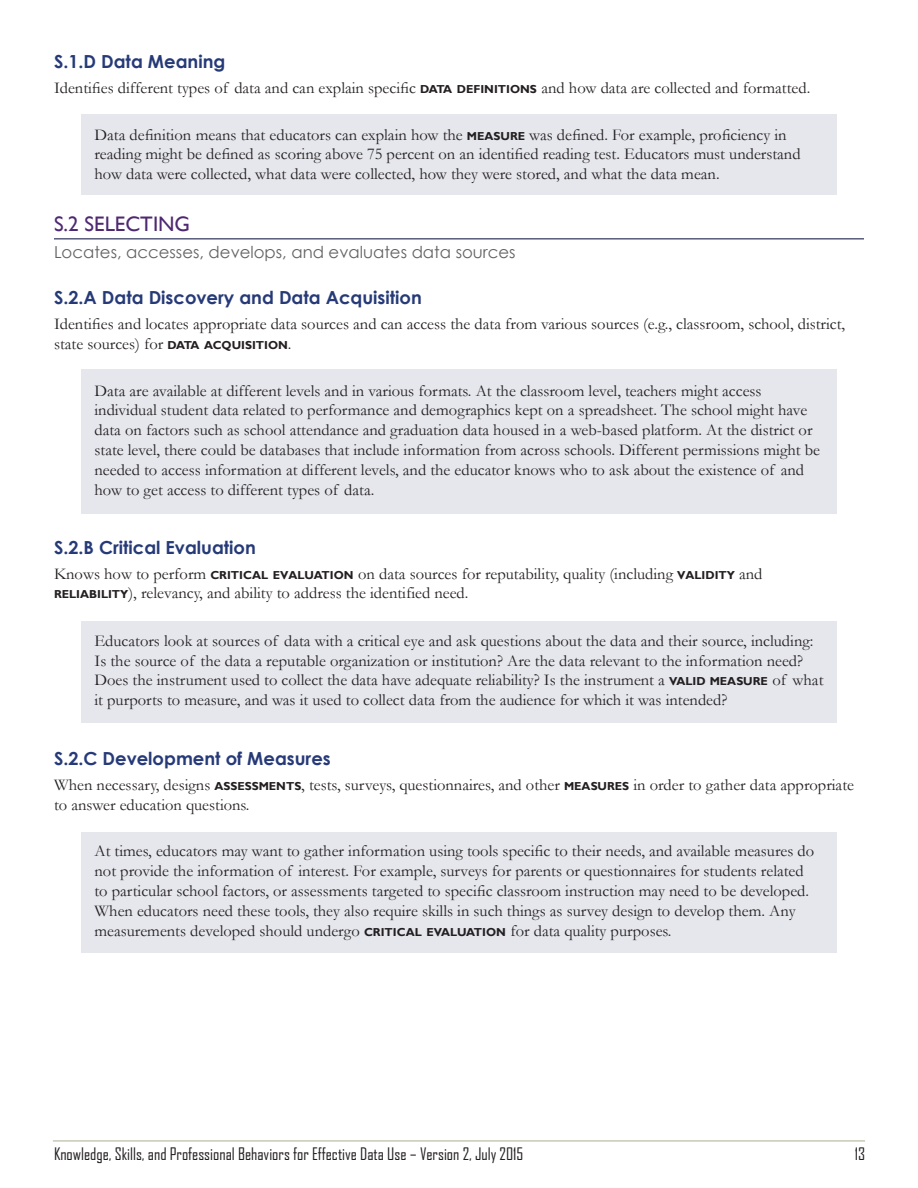
<style>
.page{position:relative;width:918px;height:1188px;background:#fff}
.page>*{position:absolute;margin:0;border:0;box-sizing:border-box;transform-origin:0 0}
.Heading_2{font:21px "Gill Sans";color:#4e2871}
.Heading_3{font:700 18px "Century Gothic";color:#263a78}
.Body_text{font:700 18px "Century Gothic";color:#263a78}
.Clarifying_Informati{font:16.5px/19.8px "Garamond";color:#231f20}
.Body_text-2{font:16.5px/19.8px "Garamond";color:#231f20}
.t1{font:16.5px "Agency FB";color:#231f20}
.Subsection_intro{font:16.5px "Century Gothic";color:#636363}
.s1{font-family:"Gill Sans";font-weight:700;font-size:11.55px}
</style>
<div class="page">
<hr style="left:53px;top:1140px;width:812px;height:2px;background:#c7c9b7">
<div style="left:81px;top:832px;width:756px;height:121px;background:#e5e7ed"></div>
<div style="left:81px;top:621px;width:756px;height:102px;background:#e5e7ed"></div>
<div style="left:81px;top:369px;width:756px;height:145px;background:#e5e7ed"></div>
<div style="left:81px;top:114px;width:756px;height:81px;background:#e5e7ed"></div>
<hr style="left:54px;top:238px;width:810px;height:2px;background:#585a7b">
<p class="Heading_3" style="left:54px;top:50px;width:173px">S.1.D Data Meaning</p>
<p class="Body_text-2" style="left:54px;top:77px;width:758px">Identifies different types of data and can explain specific <span class="s1">DATA DEFINITIONS</span> and how data are collected and formatted.</p>
<p class="Clarifying_Informati" style="left:94px;top:124px;width:708px">Data definition means that educators can explain how the <span class="s1">MEASURE</span> was defined. For example, proficiency in reading might be defined as scoring above 75 percent on an identified reading test. Educators must understand how data were collected, what data were collected, how they were stored, and what the data mean.</p>
<p class="Heading_2" style="left:54px;top:212px;width:138px">S.2 SELECTING</p>
<p class="Subsection_intro" style="left:54px;top:242px;width:463px">Locates, accesses, develops, and evaluates data sources</p>
<p class="Heading_3" style="left:54px;top:286px;width:369px">S.2.A Data Discovery and Data Acquisition</p>
<p class="Body_text-2" style="left:54px;top:314px;width:793px">Identifies and locates appropriate data sources and can access the data from various sources (e.g., classroom, school, district, state sources) for <span class="s1">DATA ACQUISITION</span>.</p>
<p class="Clarifying_Informati" style="left:94px;top:380px;width:727px">Data are available at different levels and in various formats. At the classroom level, teachers might access individual student data related to performance and demographics kept on a spreadsheet. The school might have data on factors such as school attendance and graduation data housed in a web-based platform. At the district or state level, there could be databases that include information from across schools. Different permissions might be needed to access information at different levels, and the educator knows who to ask about the existence of and how to get access to different types of data.</p>
<p class="Body_text" style="left:54px;top:536px;width:203px">S.2.B Critical Evaluation</p>
<p class="Body_text-2" style="left:54px;top:564px;width:710px;line-height:19.2px">Knows how to perform <span class="s1">CRITICAL EVALUATION</span> on data sources for reputability, quality (including <span class="s1">VALIDITY</span> and<br><span class="s1">RELIABILITY</span>), relevancy, and ability to address the identified need.</p>
<p class="Clarifying_Informati" style="left:94px;top:630px;width:731px">Educators look at sources of data with a critical eye and ask questions about the data and their source, including:<br>Is the source of the data a reputable organization or institution? Are the data relevant to the information need?<br>Does the instrument used to collect the data have adequate reliability? Is the instrument a <span class="s1">VALID MEASURE</span> of what it purports to measure, and was it used to collect data from the audience for which it was intended?</p>
<p class="Heading_3" style="left:54px;top:747px;width:278px">S.2.C Development of Measures</p>
<p class="Body_text-2" style="left:54px;top:774px;width:802px">When necessary, designs <span class="s1">ASSESSMENTS</span>, tests, surveys, questionnaires, and other <span class="s1">MEASURES</span> in order to gather data appropriate to answer education questions.</p>
<p class="Clarifying_Informati" style="left:95px;top:841px;width:721px">At times, educators may want to gather information using tools specific to their needs, and available measures do not provide the information of interest. For example, surveys for parents or questionnaires for students related to particular school factors, or assessments targeted to specific classroom instruction may need to be developed.<br>When educators need these tools, they also require skills in such things as survey design to develop them. Any measurements developed should undergo <span class="s1">CRITICAL EVALUATION</span> for data quality purposes.</p>
<p class="t1" style="left:54px;top:1144px;width:471px">Knowledge, Skills, and Professional Behaviors for Effective Data Use – Version 2, July 2015</p>
<p class="t1" style="left:855px;top:1144px;width:12px">13</p>
</div>
